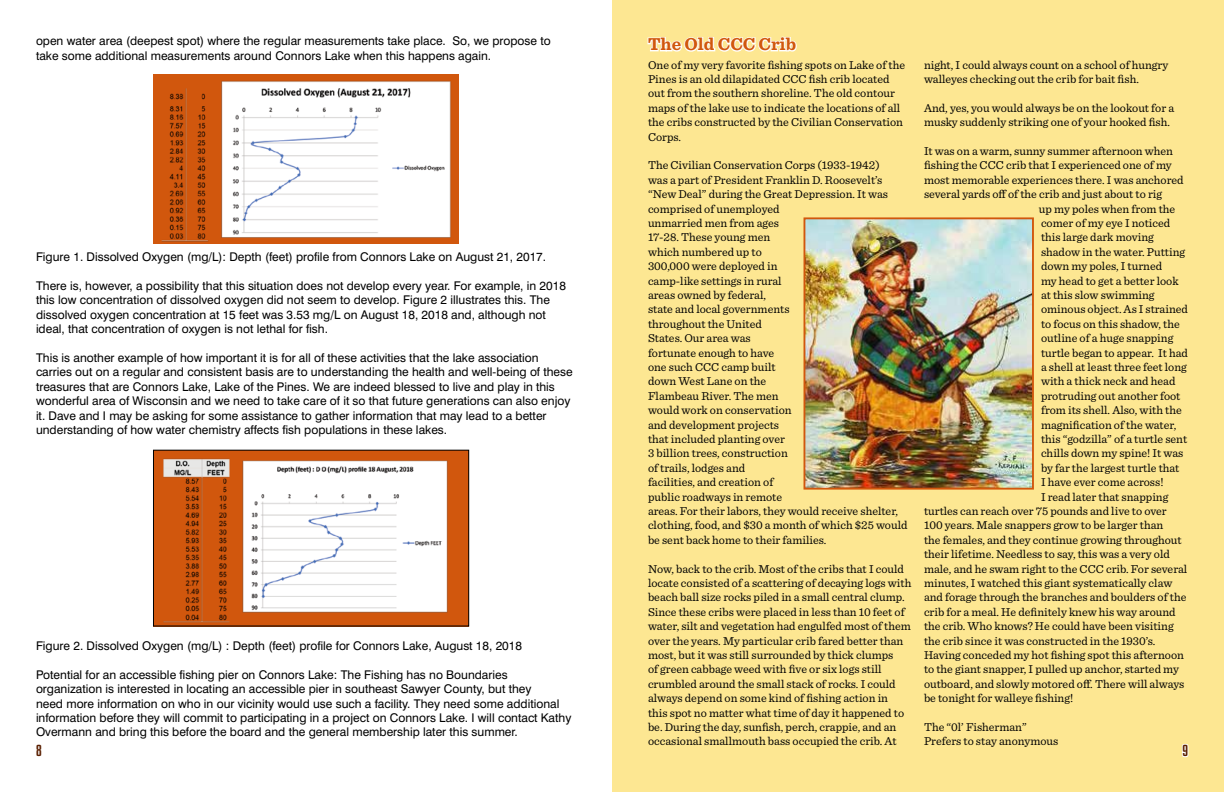
<style>
.page{position:relative;width:1224px;height:792px;background:#fff}
.page>*{position:absolute;margin:0;border:0;box-sizing:border-box;transform-origin:0 0}
.t1{font:700 18px "Sentinel";color:#d1570d}
.t2{font:14px "Kenyan Coffee Rg";color:#5a1f00}
.t3{font:12px/14.4px "Sentinel";color:#000}
.t4{font:12px/14.4px "Swiss 721 BT";color:#000}
</style>
<div class="page">
<div style="left:612px;top:0;width:612px;height:792px;background:#fde792"></div>
<img style="left:153px;top:76px;width:306px;height:168px">
<img style="left:155px;top:452px;width:312px;height:172px">
<div style="left:153px;top:450px;width:316px;height:176px;border:1px solid #000"></div>
<svg style="left:647px;top:36px;width:150px;height:16px"></svg>
<img style="left:807px;top:220px;width:224px;height:267px">
<div style="left:804px;top:217px;width:230px;height:273px;border:2px solid #d1570d"></div>
<svg style="left:1181px;top:744px;width:8px;height:14px"></svg>
<p class="t4" style="left:36px;top:34px;width:516px">open water area (deepest spot) where the regular measurements take place. So, we propose to take some additional measurements around Connors Lake when this happens again.</p>
<h1 class="t1" style="left:648px;top:30px;width:150px">The Old CCC Crib</h1>
<p class="t3" style="left:648px;top:57px;width:259px">One of my very favorite fishing spots on Lake of the Pines is an old dilapidated CCC fish crib located out from the southern shoreline. The old contour maps of the lake use to indicate the locations of all the cribs constructed by the Civilian Conservation Corps.</p>
<p class="t3" style="left:648px;top:157px;width:261px">The Civilian Conservation Corps (1933-1942)<br>was a part of President Franklin D. Roosevelt’s “New Deal” during the Great Depression. It was comprised of unemployed<br>unmarried men from ages<br>17-28. These young men<br>which numbered up to<br>300,000 were deployed in<br>camp-like settings in rural<br>areas owned by federal,<br>state and local governments<br>throughout the United<br>States. Our area was<br>fortunate enough to have<br>one such CCC camp built<br>down West Lane on the<br>Flambeau River. The men<br>would work on conservation<br>and development projects<br>that included planting over<br>3 billion trees, construction<br>of trails, lodges and<br>facilities, and creation of<br>public roadways in remote<br>areas. For their labors, they would receive shelter, clothing, food, and $30 a month of which $25 would be sent back home to their families.</p>
<p class="t3" style="left:648px;top:561px;width:265px">Now, back to the crib. Most of the cribs that I could locate consisted of a scattering of decaying logs with beach ball size rocks piled in a small central clump.<br>Since these cribs were placed in less than 10 feet of water, silt and vegetation had engulfed most of them over the years. My particular crib fared better than most, but it was still surrounded by thick clumps<br>of green cabbage weed with five or six logs still crumbled around the small stack of rocks. I could always depend on some kind of fishing action in<br>this spot no matter what time of day it happened to be. During the day, sunfish, perch, crappie, and an occasional smallmouth bass occupied the crib. At</p>
<p class="t3" style="left:924px;top:57px;width:246px">night, I could always count on a school of hungry walleyes checking out the crib for bait fish.</p>
<p class="t3" style="left:924px;top:100px;width:252px">And, yes, you would always be on the lookout for a musky suddenly striking one of your hooked fish.</p>
<p class="t3" style="left:924px;top:143px;width:251px">It was on a warm, sunny summer afternoon when</p>
<p class="t3" style="left:924px;top:157px;width:249px">fishing the CCC crib that I experienced one of my</p>
<p class="t3" style="left:924px;top:172px;width:261px">most memorable experiences there. I was anchored</p>
<p class="t3" style="left:924px;top:186px;width:240px">several yards off of the crib and just about to rig</p>
<p class="t3" style="left:1039px;top:201px;width:138px">up my poles when from the</p>
<p class="t3" style="left:1041px;top:215px;width:131px">comer of my eye I noticed</p>
<p class="t3" style="left:1041px;top:229px;width:114px">this large dark moving</p>
<p class="t3" style="left:1041px;top:244px;width:146px">shadow in the water. Putting</p>
<p class="t3" style="left:1041px;top:258px;width:123px">down my poles, I turned</p>
<p class="t3" style="left:1041px;top:273px;width:139px">my head to get a better look</p>
<p class="t3" style="left:1041px;top:287px;width:115px">at this slow swimming</p>
<p class="t3" style="left:1041px;top:301px;width:148px">ominous object. As I strained</p>
<p class="t3" style="left:1041px;top:316px;width:140px">to focus on this shadow, the</p>
<p class="t3" style="left:1041px;top:330px;width:134px">outline of a huge snapping</p>
<p class="t3" style="left:1041px;top:345px;width:149px">turtle began to appear. It had</p>
<p class="t3" style="left:1041px;top:359px;width:147px">a shell at least three feet long</p>
<p class="t3" style="left:1041px;top:373px;width:136px">with a thick neck and head</p>
<p class="t3" style="left:1041px;top:388px;width:141px">protruding out another foot</p>
<p class="t3" style="left:1041px;top:402px;width:142px">from its shell. Also, with the</p>
<p class="t3" style="left:1041px;top:417px;width:137px">magnification of the water,</p>
<p class="t3" style="left:1041px;top:431px;width:148px">this “godzilla” of a turtle sent</p>
<p class="t3" style="left:1041px;top:445px;width:144px">chills down my spine! It was</p>
<p class="t3" style="left:1041px;top:460px;width:140px">by far the largest turtle that</p>
<p class="t3" style="left:1041px;top:474px;width:124px">I have ever come across!</p>
<p class="t3" style="left:1041px;top:489px;width:129px">I read later that snapping</p>
<p class="t3" style="left:924px;top:503px;width:244px">turtles can reach over 75 pounds and live to over</p>
<p class="t3" style="left:924px;top:517px;width:241px">100 years. Male snappers grow to be larger than</p>
<p class="t3" style="left:924px;top:532px;width:259px">the females, and they continue growing throughout</p>
<p class="t3" style="left:924px;top:546px;width:247px">their lifetime. Needless to say, this was a very old</p>
<p class="t3" style="left:924px;top:561px;width:265px">male, and he swam right to the CCC crib. For several</p>
<p class="t3" style="left:924px;top:575px;width:250px">minutes, I watched this giant systematically claw</p>
<p class="t3" style="left:924px;top:589px;width:264px">and forage through the branches and boulders of the</p>
<p class="t3" style="left:924px;top:604px;width:253px">crib for a meal. He definitely knew his way around</p>
<p class="t3" style="left:924px;top:618px;width:251px">the crib. Who knows? He could have been visiting</p>
<p class="t3" style="left:924px;top:633px;width:233px">the crib since it was constructed in the 1930’s.</p>
<p class="t3" style="left:924px;top:647px;width:262px">Having conceded my hot fishing spot this afternoon</p>
<p class="t3" style="left:924px;top:661px;width:257px">to the giant snapper, I pulled up anchor, started my</p>
<p class="t3" style="left:924px;top:676px;width:262px">outboard, and slowly motored off. There will always</p>
<p class="t3" style="left:924px;top:690px;width:151px">be tonight for walleye fishing!</p>
<p class="t3" style="left:924px;top:719px;width:136px">The “0l’ Fisherman”<br>Prefers to stay anonymous</p>
<p class="t4" style="left:36px;top:250px;width:512px">Figure 1. Dissolved Oxygen (mg/L): Depth (feet) profile from Connors Lake on August 21, 2017.</p>
<p class="t4" style="left:36px;top:278px;width:532px">There is, however, a possibility that this situation does not develop every year. For example, in 2018 this low concentration of dissolved oxygen did not seem to develop. Figure 2 illustrates this. The dissolved oxygen concentration at 15 feet was 3.53 mg/L on August 18, 2018 and, although not ideal, that concentration of oxygen is not lethal for fish.</p>
<p class="t4" style="left:36px;top:350px;width:538px">This is another example of how important it is for all of these activities that the lake association carries out on a regular and consistent basis are to understanding the health and well-being of these treasures that are Connors Lake, Lake of the Pines. We are indeed blessed to live and play in this wonderful area of Wisconsin and we need to take care of it so that future generations can also enjoy it. Dave and I may be asking for some assistance to gather information that may lead to a better understanding of how water chemistry affects fish populations in these lakes.</p>
<p class="t4" style="left:36px;top:638px;width:488px">Figure 2. Dissolved Oxygen (mg/L) : Depth (feet) profile for Connors Lake, August 18, 2018</p>
<p class="t4" style="left:36px;top:667px;width:537px">Potential for an accessible fishing pier on Connors Lake: The Fishing has no Boundaries organization is interested in locating an accessible pier in southeast Sawyer County, but they<br>need more information on who in our vicinity would use such a facility. They need some additional information before they will commit to participating in a project on Connors Lake. I will contact Kathy Overmann and bring this before the board and the general membership later this summer.</p>
<p class="t2" style="left:36px;top:742px;width:7px">8</p>
<p class="t2" style="left:1182px;top:742px;width:7px">9</p>
</div>
